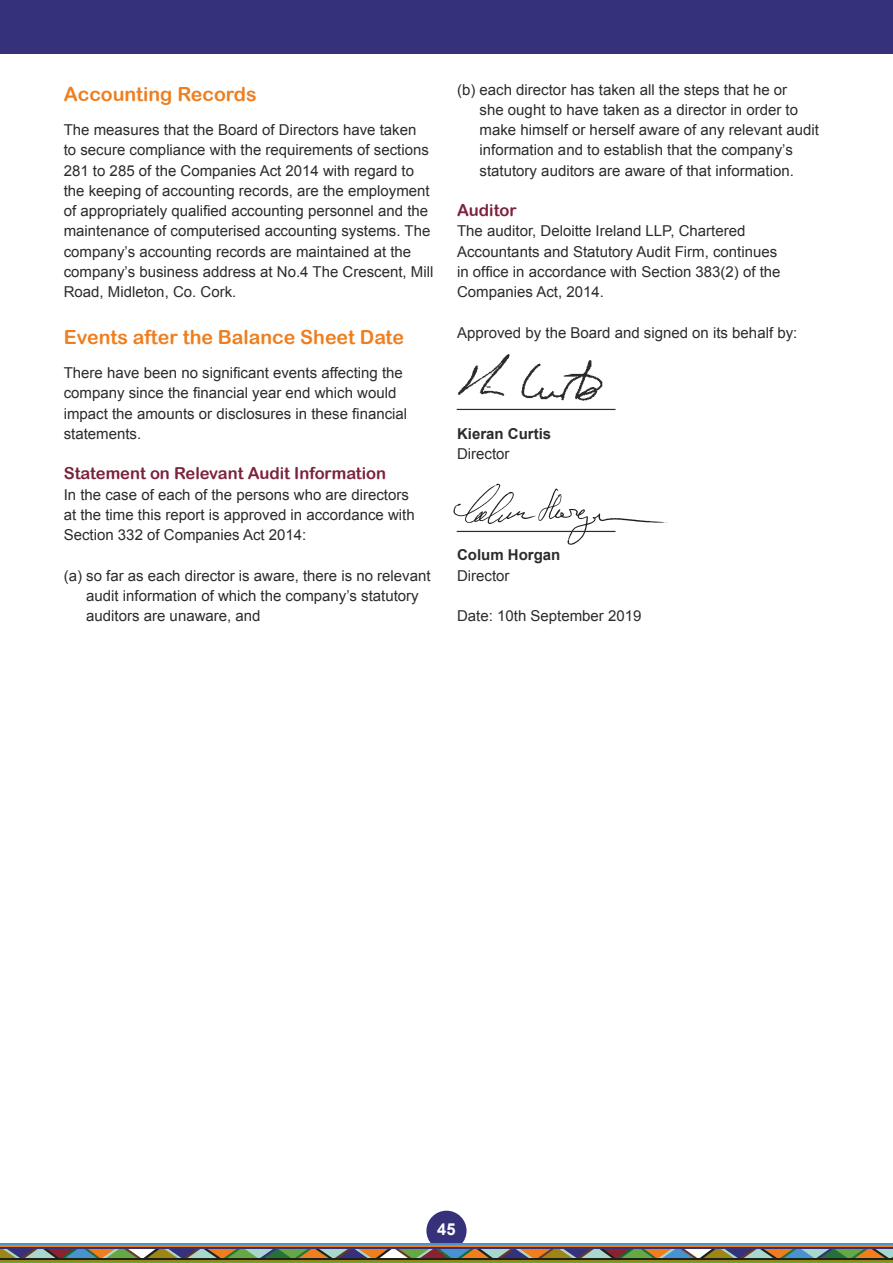
<style>
.page{position:relative;width:893px;height:1263px;background:#fff}
.page>*{position:absolute;margin:0;border:0;box-sizing:border-box;transform-origin:0 0}
.t1{font:19.5px "Arial Rounded MT Bold";color:#ef7e1f}
.t2{font:16.5px "Arial Rounded MT Bold";color:#7b233c}
.t3{font:700 16.5px "Arial";color:#fff}
.t4{font:15px/20.2px "Arial";color:#2b2b2a}
.t5{font:700 15px "Arial";color:#2b2b2a}
</style>
<div class="page">
<div style="left:426px;top:1211px;width:41px;height:40px;background:#35317a;border-radius:50%"></div>
<div style="left:0;top:0;width:893px;height:54px;background:#35317a"></div>
<svg style="left:0;top:1248px;width:893px;height:10px;background:#7e806d"></svg>
<hr style="left:0;top:1243px;width:893px;height:2px;background:#4793cf">
<hr style="left:0;top:1245px;width:893px;height:2px;background:#ef7e1f">
<hr style="left:0;top:1258px;width:893px;height:2px;background:#1c211c">
<hr style="left:0;top:1260px;width:893px;height:2px;background:#9e8616">
<hr style="left:0;top:1247px;width:893px;height:1px;background:#35317a">
<hr style="left:0;top:1262px;width:893px;height:1px;background:#64a943">
<img style="left:453px;top:483px;width:214px;height:62px">
<img style="left:458px;top:354px;width:145px;height:47px">
<h1 class="t1" style="left:64px;top:82px;width:194px">Accounting Records</h1>
<p class="t4" style="left:64px;top:120px;width:371px">The measures that the Board of Directors have taken<br>to secure compliance with the requirements of sections 281 to 285 of the Companies Act 2014 with regard to the keeping of accounting records, are the employment of appropriately qualified accounting personnel and the maintenance of computerised accounting systems. The company’s accounting records are maintained at the company’s business address at No.4 The Crescent, Mill Road, Midleton, Co. Cork.</p>
<h1 class="t1" style="left:64px;top:325px;width:342px">Events after the Balance Sheet Date</h1>
<p class="t4" style="left:64px;top:363px;width:345px">There have been no significant events affecting the company since the financial year end which would impact the amounts or disclosures in these financial statements.</p>
<p class="t2" style="left:64px;top:464px;width:324px">Statement on Relevant Audit Information</p>
<p class="t4" style="left:64px;top:484px;width:352px">In the case of each of the persons who are directors at the time this report is approved in accordance with<br>Section 332 of Companies Act 2014:</p>
<p class="t4" style="left:86px;top:565px;width:346px;text-indent:-22px">(a) so far as each director is aware, there is no relevant audit information of which the company’s statutory auditors are unaware, and</p>
<p class="t4" style="left:480px;top:79px;width:341px;text-indent:-22px">(b) each director has taken all the steps that he or<br>she ought to have taken as a director in order to make himself or herself aware of any relevant audit information and to establish that the company’s statutory auditors are aware of that information.</p>
<p class="t2" style="left:457px;top:200px;width:61px">Auditor</p>
<p class="t4" style="left:457px;top:221px;width:325px">The auditor, Deloitte Ireland LLP, Chartered Accountants and Statutory Audit Firm, continues in office in accordance with Section 383(2) of the Companies Act, 2014.</p>
<p class="t4" style="left:457px;top:322px;width:342px">Approved by the Board and signed on its behalf by:</p>
<p class="t4" style="left:457px;top:392px;width:160px">___________________</p>
<p class="t5" style="left:457px;top:424px;width:96px">Kieran Curtis</p>
<p class="t4" style="left:457px;top:444px;width:54px">Director</p>
<p class="t4" style="left:457px;top:514px;width:160px">___________________</p>
<p class="t5" style="left:457px;top:545px;width:105px">Colum Horgan</p>
<p class="t4" style="left:457px;top:565px;width:54px">Director</p>
<p class="t4" style="left:457px;top:606px;width:186px">Date: 10th September 2019</p>
<p class="t3" style="left:437px;top:1218px;width:20px">45</p>
</div>
